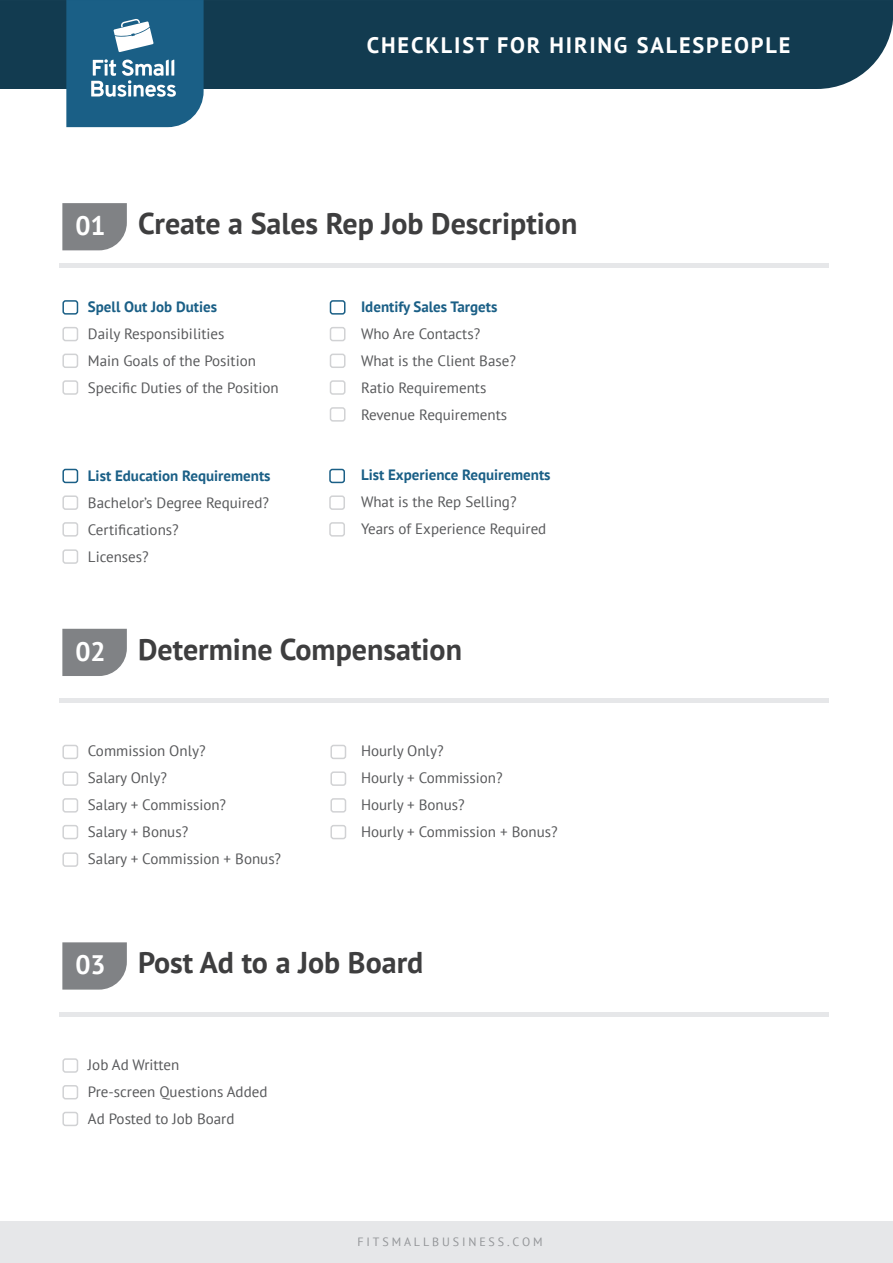
<style>
.page{position:relative;width:893px;height:1263px;background:#fff}
.page>*{position:absolute;margin:0;border:0;box-sizing:border-box;transform-origin:0 0}
.t1{font:700 30px "PT Sans";color:#3e3e3f}
.t2{font:700 22.35px "PT Sans";letter-spacing:.08em;color:#fff}
.t3{font:15px/27px "PT Sans";color:#57585a}
.t4{font:700 15px "PT Sans";color:#1a5f86}
.t5{font:12px "PT Sans";letter-spacing:.24em;color:#939598}
.s1{font-size:26.7px;color:#fff}
</style>
<div class="page">
<div style="left:0;top:0;width:893px;height:89px;background:#123b50"></div>
<div style="left:1px;top:1222px;width:892px;height:41px;background:#e6e7e9"></div>
<svg style="left:66px;top:0;width:138px;height:127px;background:#387395"></svg>
<svg style="left:62px;top:203px;width:65px;height:47px;background:#87898c"></svg>
<div style="left:62px;top:300px;width:16px;height:15px;border:2px solid #1a5f86;border-radius:2px"></div>
<div style="left:62px;top:327px;width:16px;height:14px;border:2px solid #d1d2d4;border-radius:2px"></div>
<div style="left:62px;top:354px;width:16px;height:14px;border:2px solid #d1d2d4;border-radius:2px"></div>
<div style="left:62px;top:380px;width:16px;height:15px;border:2px solid #d1d2d4;border-radius:2px"></div>
<div style="left:62px;top:469px;width:16px;height:14px;border:2px solid #1a5f86;border-radius:2px"></div>
<div style="left:62px;top:495px;width:16px;height:15px;border:2px solid #d1d2d4;border-radius:2px"></div>
<div style="left:62px;top:522px;width:16px;height:15px;border:2px solid #d1d2d4;border-radius:2px"></div>
<div style="left:62px;top:549px;width:16px;height:15px;border:2px solid #d1d2d4;border-radius:2px"></div>
<div style="left:329px;top:469px;width:16px;height:14px;border:2px solid #1a5f86;border-radius:2px"></div>
<div style="left:329px;top:495px;width:16px;height:15px;border:2px solid #d1d2d4;border-radius:2px"></div>
<div style="left:329px;top:522px;width:16px;height:15px;border:2px solid #d1d2d4;border-radius:2px"></div>
<div style="left:330px;top:300px;width:15px;height:15px;border:2px solid #1a5f86;border-radius:2px"></div>
<div style="left:330px;top:327px;width:15px;height:14px;border:2px solid #d1d2d4;border-radius:2px"></div>
<div style="left:330px;top:354px;width:15px;height:14px;border:2px solid #d1d2d4;border-radius:2px"></div>
<div style="left:330px;top:380px;width:15px;height:15px;border:2px solid #d1d2d4;border-radius:2px"></div>
<div style="left:330px;top:407px;width:15px;height:15px;border:2px solid #d1d2d4;border-radius:2px"></div>
<svg style="left:62px;top:629px;width:65px;height:47px;background:#87898c"></svg>
<div style="left:62px;top:745px;width:16px;height:14px;border:2px solid #d1d2d4;border-radius:2px"></div>
<div style="left:62px;top:771px;width:16px;height:15px;border:2px solid #d1d2d4;border-radius:2px"></div>
<div style="left:62px;top:798px;width:16px;height:14px;border:2px solid #d1d2d4;border-radius:2px"></div>
<div style="left:62px;top:825px;width:16px;height:14px;border:2px solid #d1d2d4;border-radius:2px"></div>
<div style="left:62px;top:852px;width:16px;height:15px;border:2px solid #d1d2d4;border-radius:2px"></div>
<div style="left:330px;top:745px;width:16px;height:14px;border:2px solid #d1d2d4;border-radius:2px"></div>
<div style="left:330px;top:771px;width:16px;height:15px;border:2px solid #d1d2d4;border-radius:2px"></div>
<div style="left:330px;top:798px;width:16px;height:14px;border:2px solid #d1d2d4;border-radius:2px"></div>
<div style="left:330px;top:825px;width:16px;height:14px;border:2px solid #d1d2d4;border-radius:2px"></div>
<div style="left:59px;top:263px;width:770px;height:5px;background:#e6e7e9"></div>
<div style="left:59px;top:698px;width:770px;height:5px;background:#e6e7e9"></div>
<svg style="left:62px;top:942px;width:65px;height:47px;background:#888a8c"></svg>
<div style="left:62px;top:1058px;width:16px;height:15px;border:2px solid #d1d2d4;border-radius:2px"></div>
<div style="left:62px;top:1085px;width:16px;height:14px;border:2px solid #d1d2d4;border-radius:2px"></div>
<div style="left:62px;top:1112px;width:16px;height:14px;border:2px solid #d1d2d4;border-radius:2px"></div>
<div style="left:59px;top:1012px;width:770px;height:5px;background:#e6e7e9"></div>
<h2 class="t2" style="left:367px;top:31px;width:425px">CHECKLIST FOR HIRING SALESPEOPLE</h2>
<h1 class="t1" style="left:75px;top:204px;width:503px"><span class="s1">01</span> Create a Sales Rep Job Description</h1>
<p class="t4" style="left:88px;top:296px;width:131px">Spell Out Job Duties</p>
<p class="t3" style="left:88px;top:320px;width:192px">Daily Responsibilities<br>Main Goals of the Position<br>Specific Duties of the Position</p>
<p class="t4" style="left:88px;top:466px;width:184px">List Education Requirements</p>
<p class="t3" style="left:88px;top:489px;width:183px">Bachelor’s Degree Required?<br>Certifications?<br>Licenses?</p>
<p class="t4" style="left:361px;top:296px;width:138px">Identify Sales Targets</p>
<p class="t3" style="left:361px;top:320px;width:156px">Who Are Contacts?<br>What is the Client Base?<br>Ratio Requirements<br>Revenue Requirements</p>
<p class="t4" style="left:361px;top:464px;width:191px">List Experience Requirements</p>
<p class="t3" style="left:361px;top:487px;width:187px">What is the Rep Selling?<br>Years of Experience Required</p>
<h1 class="t1" style="left:75px;top:629px;width:388px"><span class="s1">02</span> Determine Compensation</h1>
<p class="t3" style="left:88px;top:737px;width:195px">Commission Only?<br>Salary Only?<br>Salary + Commission?<br>Salary + Bonus?<br>Salary + Commission + Bonus?</p>
<p class="t3" style="left:361px;top:737px;width:198px">Hourly Only?<br>Hourly + Commission?<br>Hourly + Bonus?<br>Hourly + Commission + Bonus?</p>
<h1 class="t1" style="left:75px;top:943px;width:349px"><span class="s1">03</span> Post Ad to a Job Board</h1>
<p class="t3" style="left:88px;top:1051px;width:181px">Job Ad Written<br>Pre-screen Questions Added<br>Ad Posted to Job Board</p>
<p class="t5" style="left:357px;top:1234px;width:187px">FITSMALLBUSINESS.COM</p>
</div>
